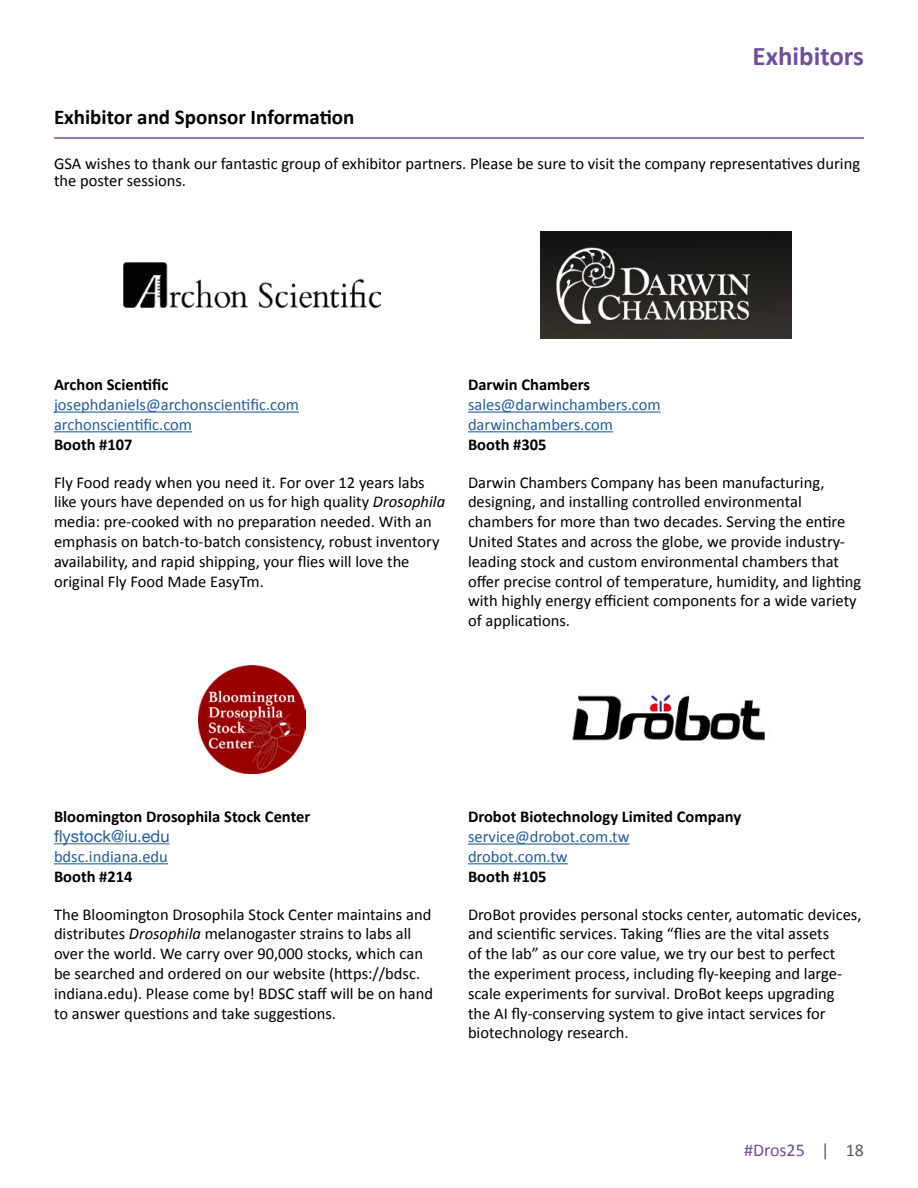
<style>
.page{position:relative;width:918px;height:1188px;background:#fff}
.page>*{position:absolute;margin:0;border:0;box-sizing:border-box;transform-origin:0 0}
.t1{font:700 27px "Calibri";color:#754d9e}
.t2{font:700 21px "Calibri";color:#000}
.t3{font:18px "Calibri";color:#754d9e}
.t4{font:16.5px/19.8px "Calibri";color:#000}
.t5{font:16.5px/19.8px "Calibri";color:#215e9e}
.t6{font:700 16.5px "Calibri";color:#000}
.t7{font:16.5px "Helvetica Neue";color:#215e9e}
.s1{font-style:italic}
.s2{color:#5c5c5c}
</style>
<div class="page">
<hr style="left:54px;top:137px;width:810px;height:2px;background:#754d9e">
<hr style="left:54px;top:412px;width:245px;height:1px;background:#215e9e">
<hr style="left:54px;top:431px;width:138px;height:1px;background:#215e9e">
<hr style="left:54px;top:843px;width:116px;height:1px;background:#386573">
<hr style="left:54px;top:863px;width:114px;height:1px;background:#215e9e">
<img style="left:123px;top:263px;width:258px;height:44px">
<img style="left:572px;top:694px;width:193px;height:47px">
<hr style="left:468px;top:412px;width:193px;height:1px;background:#215e9e">
<hr style="left:468px;top:431px;width:145px;height:1px;background:#215e9e">
<hr style="left:468px;top:844px;width:162px;height:1px;background:#215e9e">
<hr style="left:468px;top:863px;width:100px;height:1px;background:#215e9e">
<img style="left:540px;top:232px;width:252px;height:106px">
<img style="left:198px;top:665px;width:108px;height:108px">
<h1 class="t1" style="left:753px;top:37px;width:113px">Exhibitors</h1>
<p class="t2" style="left:54px;top:102px;width:302px">Exhibitor and Sponsor Information</p>
<p class="t4" style="left:54px;top:154px;width:808px;line-height:17.9px">GSA wishes to thank our fantastic group of exhibitor partners. Please be sure to visit the company representatives during the poster sessions.</p>
<p class="t6" style="left:54px;top:373px;width:116px">Archon Scientific</p>
<p class="t5" style="left:54px;top:394px;width:247px">josephdaniels@archonscientific.com archonscientific.com</p>
<p class="t6" style="left:54px;top:433px;width:80px">Booth #107</p>
<p class="t4" style="left:54px;top:472px;width:393px">Fly Food ready when you need it. For over 12 years labs like yours have depended on us for high quality <span class="s1">Drosophila </span>media: pre-cooked with no preparation needed. With an emphasis on batch-to-batch consistency, robust inventory availability, and rapid shipping, your flies will love the original Fly Food Made EasyTm.</p>
<p class="t6" style="left:468px;top:373px;width:124px">Darwin Chambers</p>
<p class="t5" style="left:468px;top:394px;width:194px">sales@darwinchambers.com darwinchambers.com</p>
<p class="t6" style="left:468px;top:433px;width:80px">Booth #305</p>
<p class="t4" style="left:468px;top:472px;width:395px">Darwin Chambers Company has been manufacturing, designing, and installing controlled environmental chambers for more than two decades. Serving the entire United States and across the globe, we provide industry&shy;leading stock and custom environmental chambers that offer precise control of temperature, humidity, and lighting with highly energy efficient components for a wide variety of applications.</p>
<p class="t6" style="left:54px;top:805px;width:258px">Bloomington Drosophila Stock Center</p>
<p class="t7" style="left:54px;top:824px;width:117px">flystock@iu.edu</p>
<p class="t5" style="left:54px;top:846px;width:115px">bdsc.indiana.edu</p>
<p class="t6" style="left:54px;top:865px;width:80px">Booth #214</p>
<p class="t4" style="left:54px;top:904px;width:381px">The Bloomington Drosophila Stock Center maintains and distributes <span class="s1">Drosophila</span> melanogaster strains to labs all over the world. We carry over 90,000 stocks, which can be searched and ordered on our website (https://bdsc. indiana.edu). Please come by! BDSC staff will be on hand to answer questions and take suggestions.</p>
<p class="t6" style="left:468px;top:805px;width:275px">Drobot Biotechnology Limited Company</p>
<p class="t5" style="left:468px;top:826px;width:163px">service@drobot.com.tw drobot.com.tw</p>
<p class="t6" style="left:468px;top:865px;width:80px">Booth #105</p>
<p class="t4" style="left:468px;top:904px;width:395px">DroBot provides personal stocks center, automatic devices, and scientific services. Taking “flies are the vital assets<br>of the lab” as our core value, we try our best to perfect the experiment process, including fly-keeping and large&shy;scale experiments for survival. DroBot keeps upgrading<br>the AI fly-conserving system to give intact services for biotechnology research.</p>
<p class="t3" style="left:744px;top:1138px;width:121px">#Dros25 <span class="s2">| 18</span></p>
</div>
